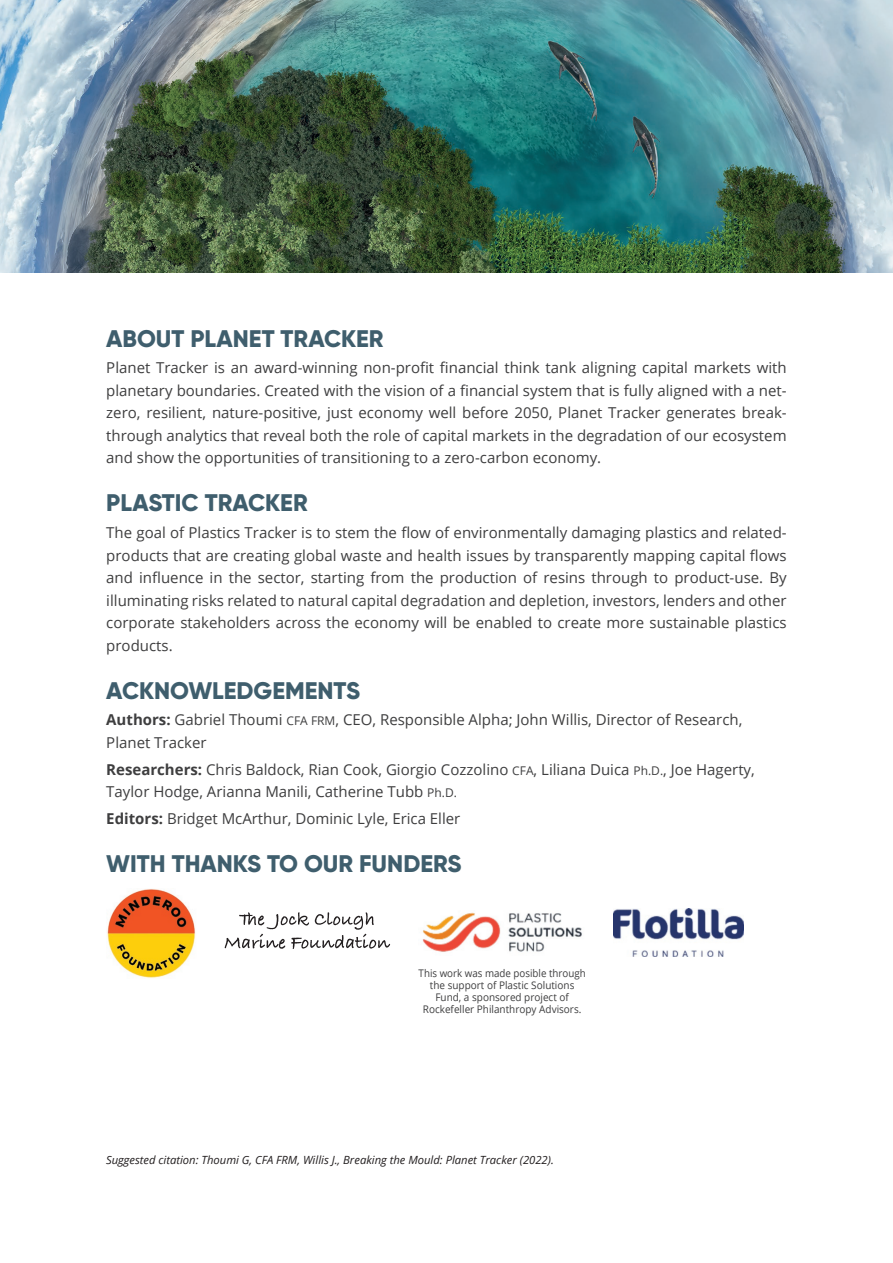
<style>
.page{position:relative;width:893px;height:1263px;background:#fff}
.page>*{position:absolute;margin:0;border:0;box-sizing:border-box;transform-origin:0 0}
.t1{font:800 24px "Gilroy";color:#3f5e6d}
.t2{font:15px/22.5px "Open Sans";color:#3e3e3f;text-align:justify}
.t3{font:italic 11.25px "Open Sans";color:#231f20}
.t4{font:10.5px/12px "Open Sans";color:#3e3e3f;text-align:center;scale:.93 1}
.s1{font-weight:700}
.s2{font-size:12px}
</style>
<div class="page">
<img style="left:0;top:0;width:893px;height:272px">
<img style="left:107px;top:889px;width:89px;height:89px">
<img style="left:613px;top:908px;width:131px;height:48px">
<img style="left:422px;top:912px;width:160px;height:40px">
<svg style="left:225px;top:912px;width:165px;height:37px"></svg>
<p class="t1" style="left:106px;top:323px;width:279px">ABOUT PLANET TRACKER</p>
<p class="t2" style="left:106px;top:356px;width:682px">Planet Tracker is an award-winning non-profit financial think tank aligning capital markets with planetary boundaries. Created with the vision of a financial system that is fully aligned with a net&shy;zero, resilient, nature-positive, just economy well before 2050, Planet Tracker generates break&shy;through analytics that reveal both the role of capital markets in the degradation of our ecosystem and show the opportunities of transitioning to a zero-carbon economy.</p>
<p class="t1" style="left:106px;top:488px;width:203px">PLASTIC TRACKER</p>
<p class="t2" style="left:106px;top:521px;width:682px">The goal of Plastics Tracker is to stem the flow of environmentally damaging plastics and related&shy;products that are creating global waste and health issues by transparently mapping capital flows and influence in the sector, starting from the production of resins through to product-use. By illuminating risks related to natural capital degradation and depletion, investors, lenders and other corporate stakeholders across the economy will be enabled to create more sustainable plastics products.</p>
<p class="t1" style="left:106px;top:675px;width:255px">ACKNOWLEDGEMENTS</p>
<p class="t2" style="left:106px;top:708px;width:637px"><span class="s1">Authors:</span> Gabriel Thoumi <span class="s2">CFA FRM</span>, CEO, Responsible Alpha; John Willis, Director of Research,<br>Planet Tracker</p>
<p class="t2" style="left:106px;top:758px;width:650px"><span class="s1">Researchers:</span> Chris Baldock, Rian Cook, Giorgio Cozzolino <span class="s2">CFA</span>, Liliana Duica <span class="s2">Ph.D.</span>, Joe Hagerty,<br>Taylor Hodge, Arianna Manili, Catherine Tubb <span class="s2">Ph.D.</span></p>
<p class="t2" style="left:106px;top:807px;width:356px"><span class="s1">Editors:</span> Bridget McArthur, Dominic Lyle, Erica Eller</p>
<p class="t1" style="left:106px;top:848px;width:357px">WITH THANKS TO OUR FUNDERS</p>
<p class="t4" style="left:419px;top:967px;width:181px">This work was made posible through the support of Plastic Solutions Fund, a sponsored project of Rockefeller Philanthropy Advisors.</p>
<p class="t3" style="left:106px;top:1152px;width:449px">Suggested citation: Thoumi G, CFA FRM, Willis J., Breaking the Mould: Planet Tracker (2022).</p>
</div>
